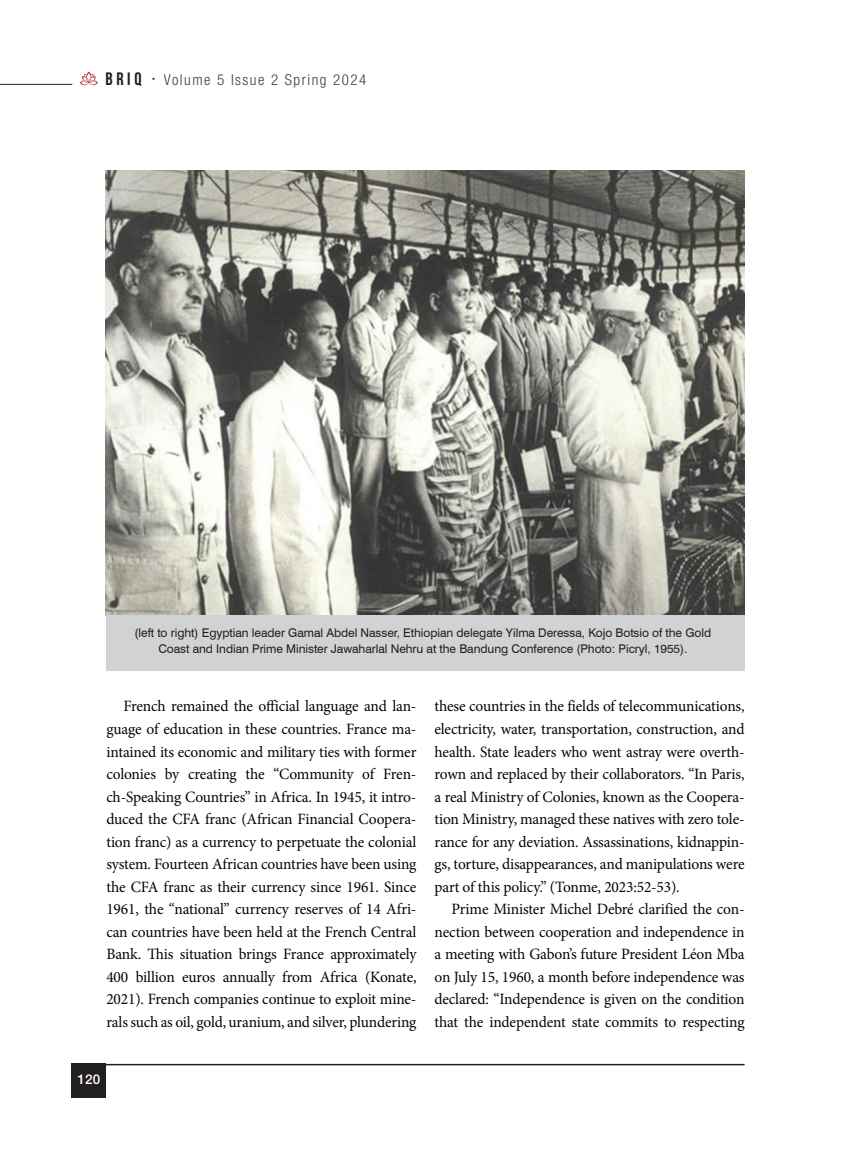
<style>
.page{position:relative;width:851px;height:1149px;background:#fff}
.page>*{position:absolute;margin:0;border:0;box-sizing:border-box;transform-origin:0 0}
.t1{font:15.75px/22.5px "Minion Pro";letter-spacing:-.01em;color:#040503;text-align:justify}
.t2{font:300 condensed 15px "Helvetica Neue LT Com";letter-spacing:.1em;color:#3e3e3f}
.t3{font:500 13.5px "Helvetica Neue LT Pro";color:#fff}
.t4{font:12px/16.5px "Swiss 721 BT";letter-spacing:-.005em;color:#231f20;text-align:center}
.s1{font-family:"Bebas Neue";font-weight:700;font-stretch:normal;font-size:18px;color:#231f20}
</style>
<div class="page">
<hr style="left:72px;top:1063px;width:672px;height:1px;background:#231f20">
<hr style="left:0;top:84px;width:72px;height:1px;background:#231f20">
<svg style="left:80px;top:71px;width:18px;height:14px"></svg>
<div style="left:72px;top:1063px;width:34px;height:34px;background:#231f20"></div>
<img style="left:105px;top:170px;width:639px;height:445px">
<div style="left:105px;top:615px;width:639px;height:55px;background:#d1d2d4"></div>
<p class="t2" style="left:105px;top:71px;width:262px"><span class="s1">BRIq</span> <sup>•</sup> Volume 5 Issue 2 Spring 2024</p>
<p class="t4" style="left:134px;top:623px;width:578px">(left to right) Egyptian leader Gamal Abdel Nasser, Ethiopian delegate Yilma Deressa, Kojo Botsio of the Gold<br>Coast and Indian Prime Minister Jawaharlal Nehru at the Bandung Conference (Photo: Picryl, 1955).</p>
<p class="t1" style="left:106px;top:695px;width:311px;text-indent:17px">French remained the official language and lan&shy;guage of education in these countries. France ma&shy;intained its economic and military ties with former colonies by creating the “Community of Fren&shy;ch-Speaking Countries” in Africa. In 1945, it intro&shy;duced the CFA franc (African Financial Coopera&shy;tion franc) as a currency to perpetuate the colonial system. Fourteen African countries have been using the CFA franc as their currency since 1961. Since 1961, the “national” currency reserves of 14 Afri&shy;can countries have been held at the French Central Bank. This situation brings France approximately 400 billion euros annually from Africa (Konate, 2021). French companies continue to exploit mine&shy;rals such as oil, gold, uranium, and silver, plundering</p>
<p class="t1" style="left:434px;top:695px;width:311px">these countries in the fields of telecommunications, electricity, water, transportation, construction, and health. State leaders who went astray were overth&shy;rown and replaced by their collaborators. “In Paris, a real Ministry of Colonies, known as the Coopera&shy;tion Ministry, managed these natives with zero tole&shy;rance for any deviation. Assassinations, kidnappin&shy;gs, torture, disappearances, and manipulations were part of this policy.” (Tonme, 2023:52-53).</p>
<p class="t1" style="left:434px;top:897px;width:311px;text-indent:17px">Prime Minister Michel Debré clarified the con&shy;nection between cooperation and independence in a meeting with Gabon’s future President Léon Mba on July 15, 1960, a month before independence was declared: “Independence is given on the condition that the independent state commits to respecting</p>
<p class="t3" style="left:78px;top:1070px;width:24px">120</p>
</div>
